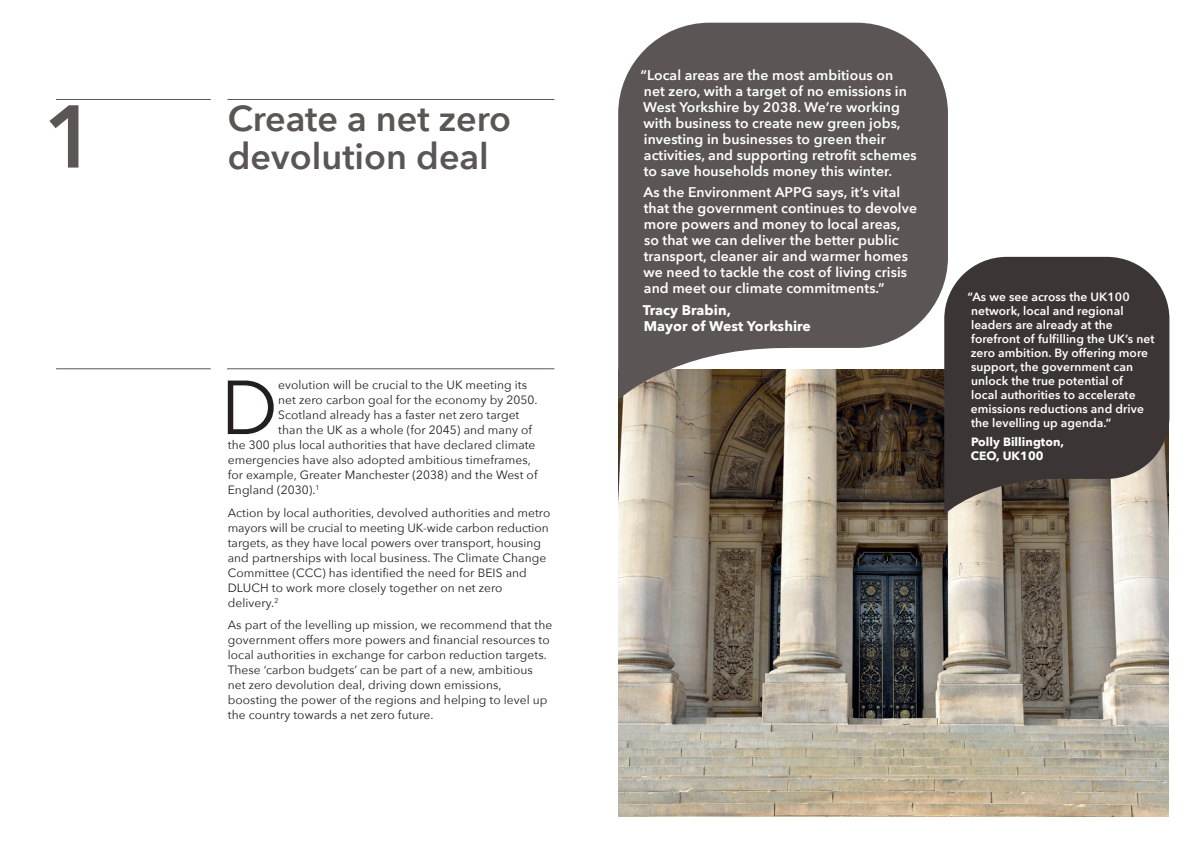
<style>
.page{position:relative;width:1191px;height:842px;background:#fff}
.page>*{position:absolute;margin:0;border:0;box-sizing:border-box;transform-origin:0 0}
.Chapter_numbers{font:600 88px "Avenir Next";color:#5b5655}
.Text{font:75.6px "Avenir Next";color:#231f20}
.page_headings{font:600 36px/38px "Avenir Next";color:#5b5655}
.Quotes{font:600 14px/16px "Avenir Next";letter-spacing:.005em;color:#fff}
.Quotes-2{font:700 14px/16px "Avenir Next";letter-spacing:.005em;color:#fff}
.Text-2{font:12px/15px "Avenir Next";letter-spacing:.005em;color:#231f20}
.Quotes-3{font:600 12px/14px "Avenir Next";letter-spacing:.005em;color:#fff}
.Quotes-4{font:700 12px/14px "Avenir Next";letter-spacing:.005em;color:#fff}
</style>
<div class="page">
<hr style="left:56px;top:99px;width:155px;height:1px;background:#5b5655">
<hr style="left:227px;top:99px;width:327px;height:1px;background:#5b5655">
<hr style="left:56px;top:369px;width:155px;height:1px;background:#5b5655">
<hr style="left:227px;top:369px;width:327px;height:1px;background:#5b5655">
<img style="left:618px;top:400px;width:550px;height:417px">
<svg style="left:618px;top:23px;width:330px;height:377px;background:#6c6664"></svg>
<svg style="left:944px;top:257px;width:225px;height:257px;background:#4b4543"></svg>
<p class="Chapter_numbers" style="left:43px;top:61px;width:55px">1</p>
<p class="page_headings" style="left:228px;top:98px;width:285px">Create a net zero devolution deal</p>
<p class="Text" style="left:221px;top:344px;width:59px">D</p>
<p class="Text-2" style="left:278px;top:377px;width:250px">evolution will be crucial to the UK meeting its</p>
<p class="Text-2" style="left:278px;top:392px;width:261px">net zero carbon goal for the economy by 2050.</p>
<p class="Text-2" style="left:278px;top:407px;width:243px">Scotland already has a faster net zero target</p>
<p class="Text-2" style="left:278px;top:422px;width:255px">than the UK as a whole (for 2045) and many of</p>
<p class="Text-2" style="left:228px;top:437px;width:309px">the 300 plus local authorities that have declared climate</p>
<p class="Text-2" style="left:228px;top:452px;width:304px">emergencies have also adopted ambitious timeframes,</p>
<p class="Text-2" style="left:228px;top:467px;width:311px">for example, Greater Manchester (2038) and the West of</p>
<p class="Text-2" style="left:228px;top:482px;width:93px">England (2030).<sup>1</sup></p>
<p class="Text-2" style="left:228px;top:504px;width:324px">Action by local authorities, devolved authorities and metro mayors will be crucial to meeting UK-wide carbon reduction targets, as they have local powers over transport, housing and partnerships with local business. The Climate Change Committee (CCC) has identified the need for BEIS and DLUCH to work more closely together on net zero delivery.<sup>2</sup></p>
<p class="Text-2" style="left:228px;top:617px;width:326px">As part of the levelling up mission, we recommend that the government offers more powers and financial resources to local authorities in exchange for carbon reduction targets.<br>These ‘carbon budgets’ can be part of a new, ambitious net zero devolution deal, driving down emissions, boosting the power of the regions and helping to level up the country towards a net zero future.</p>
<p class="Quotes" style="left:640px;top:66px;width:278px">“Local areas are the most ambitious on net zero, with a target of no emissions in West Yorkshire by 2038. We’re working with business to create new green jobs, investing in businesses to green their activities, and supporting retrofit schemes to save households money this winter.</p>
<p class="Quotes" style="left:643px;top:184px;width:275px">As the Environment APPG says, it’s vital that the government continues to devolve more powers and money to local areas, so that we can deliver the better public transport, cleaner air and warmer homes we need to tackle the cost of living crisis and meet our climate commitments.”</p>
<p class="Quotes-2" style="left:642px;top:302px;width:170px">Tracy Brabin,<br>Mayor of West Yorkshire</p>
<p class="Quotes-3" style="left:967px;top:289px;width:188px">“As we see across the UK100 network, local and regional leaders are already at the forefront of fulfilling the UK’s net zero ambition. By offering more support, the government can unlock the true potential of<br>local authorities to accelerate emissions reductions and drive the levelling up agenda.”</p>
<p class="Quotes-4" style="left:970px;top:435px;width:95px">Polly Billington,<br>CEO, UK100</p>
</div>
